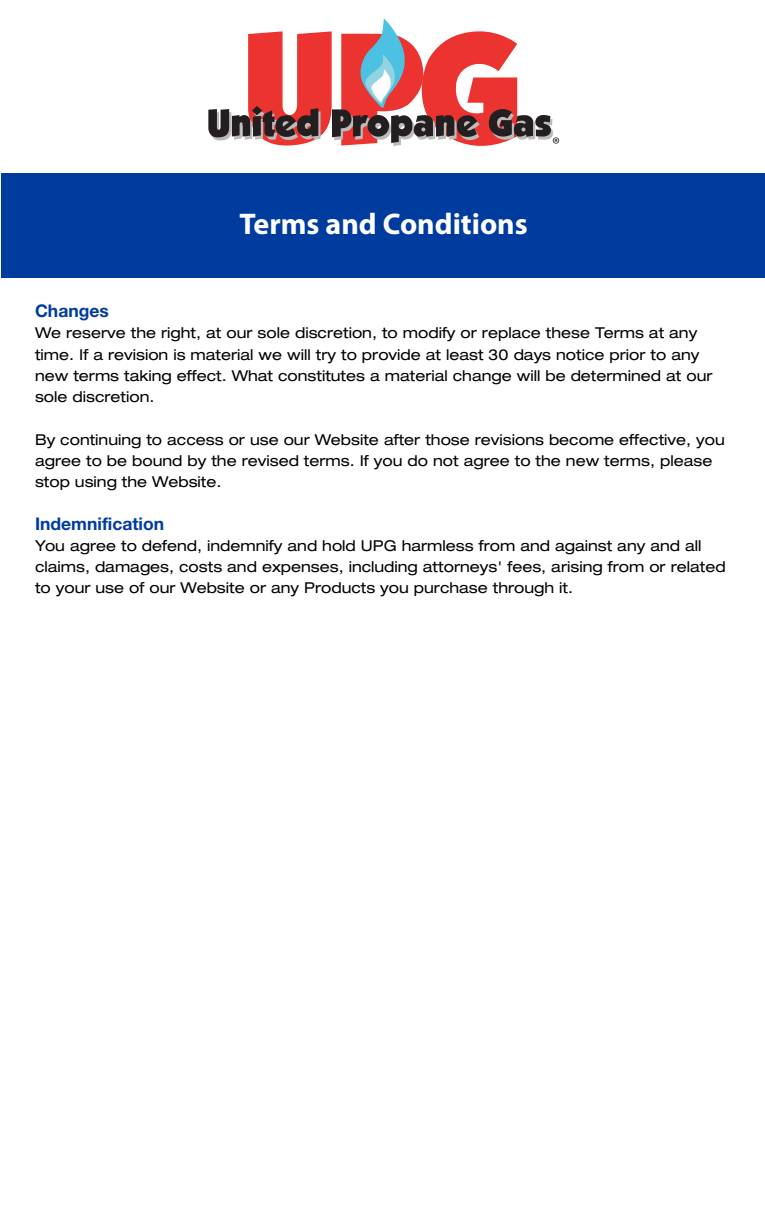
<style>
.page{position:relative;width:765px;height:1216px;background:#fff}
.page>*{position:absolute;margin:0;border:0;box-sizing:border-box;transform-origin:0 0}
.t1{font:700 29.88px "Myriad Pro";color:#fff}
.t2{font:700 17.5px "Helvetica Neue";color:#003c9e}
.t3{font:expanded 15px/21.2px "Helvetica Neue";color:#000}
</style>
<div class="page">
<div style="left:1px;top:173px;width:764px;height:104px;background:#003c9e"></div>
<svg style="left:208px;top:18px;width:351px;height:128px"></svg>
<h1 class="t1" style="left:240px;top:204px;width:290px">Terms and Conditions</h1>
<p class="t2" style="left:35px;top:300px;width:75px">Changes</p>
<p class="t3" style="left:35px;top:322px;width:679px">We reserve the right, at our sole discretion, to modify or replace these Terms at any time. If a revision is material we will try to provide at least 30 days notice prior to any new terms taking effect. What constitutes a material change will be determined at our sole discretion.</p>
<p class="t3" style="left:35px;top:428px;width:691px">By continuing to access or use our Website after those revisions become effective, you agree to be bound by the revised terms. If you do not agree to the new terms, please stop using the Website.</p>
<p class="t2" style="left:35px;top:512px;width:131px">Indemnification</p>
<p class="t3" style="left:35px;top:534px;width:692px">You agree to defend, indemnify and hold UPG harmless from and against any and all claims, damages, costs and expenses, including attorneys' fees, arising from or related to your use of our Website or any Products you purchase through it.</p>
</div>
